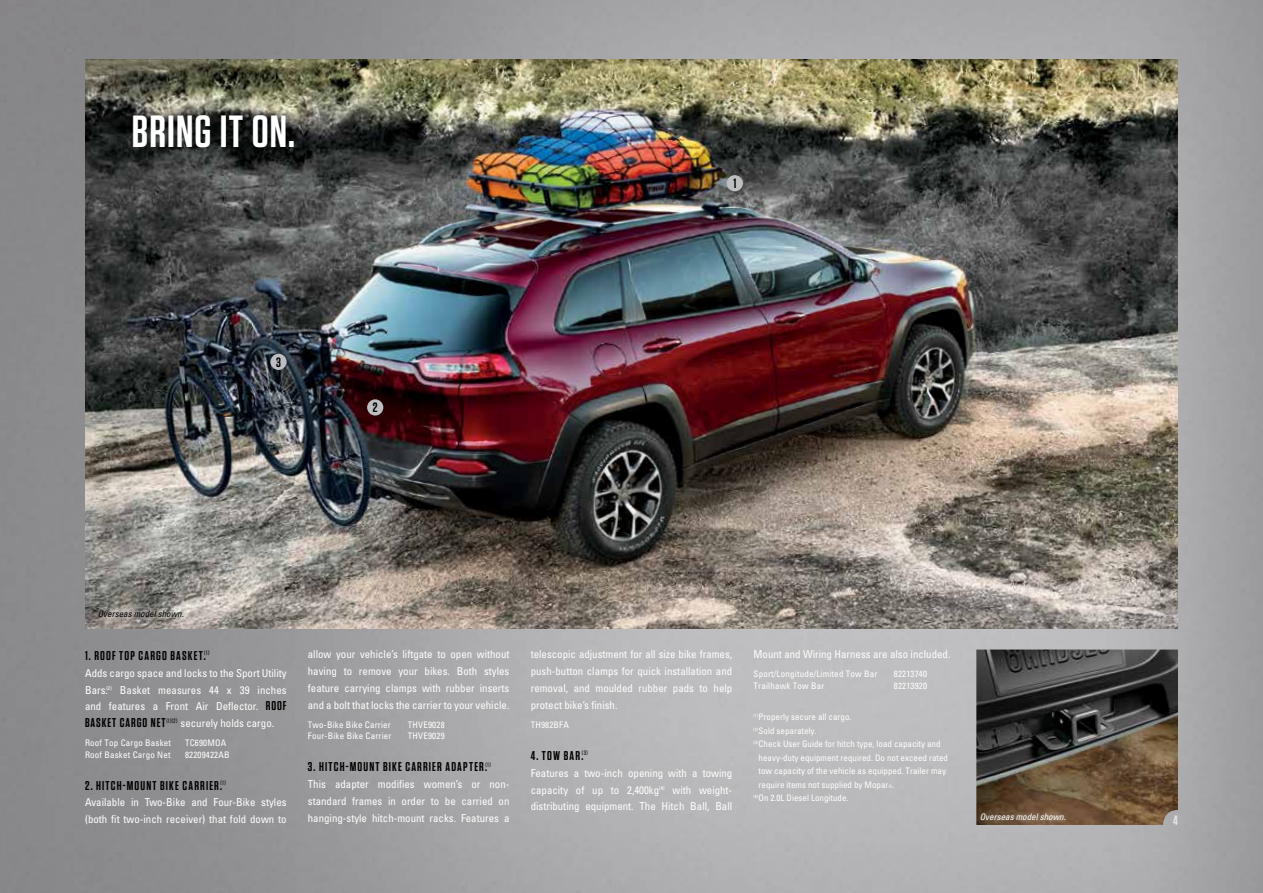
<style>
.page{position:relative;width:1263px;height:893px;background:#fff}
.page>*{position:absolute;margin:0;border:0;box-sizing:border-box;transform-origin:0 0}
.t1{font:600 45px "Tungsten";color:#fff}
.t2{font:600 13.5px "Tungsten";color:#000}
.t3{font:600 13.5px "Tungsten";color:#e6e7e8}
.t4{font:600 12.75px "Tungsten";letter-spacing:.09em;color:#000}
.t5{font:condensed 10.8px/17px "Univers";color:#fff;text-align:justify}
.t6{font:condensed 9px "Univers";color:#fff}
.t7{font:condensed 9px "Univers";letter-spacing:.02em;color:#fff}
.t8{font:italic condensed 9px "Univers";color:#000}
.t9{font:italic condensed 9px "Univers";color:#fff}
.s1{font-family:"Tungsten";font-weight:600;font-stretch:normal;font-size:12.75px;color:#000}
.s2{font-size:4.5px}
</style>
<div class="page">
<img style="left:0;top:0;width:1263px;height:893px">
<img style="left:85px;top:60px;width:1093px;height:568px">
<img style="left:976px;top:649px;width:202px;height:176px">
<div style="left:727px;top:175px;width:16px;height:16px;background:#bcbec0;border-radius:50%"></div>
<div style="left:367px;top:399px;width:16px;height:17px;background:#bcbec0;border-radius:50%"></div>
<div style="left:270px;top:354px;width:17px;height:16px;background:#bcbec0;border-radius:50%"></div>
<div style="left:89px;top:602px;width:103px;height:24px;background:#fff;opacity:.75"></div>
<div style="left:971px;top:805px;width:102px;height:24px;background:#fff;opacity:.75"></div>
<h1 class="t1" style="left:132px;top:108px;width:165px">BRING ITON.</h1>
<p class="t2" style="left:276px;top:355px;width:6px">3</p>
<p class="t2" style="left:373px;top:401px;width:6px">2</p>
<p class="t2" style="left:733px;top:176px;width:4px">1</p>
<p class="t8" style="left:98px;top:608px;width:87px">Overseas model shown.</p>
<p class="t4" style="left:85px;top:649px;width:66px">1. ROOF TOP CARGO</p>
<p class="t4" style="left:170px;top:649px;width:40px">BASKET.<sup>(1)</sup></p>
<p class="t5" style="left:85px;top:664px;width:203px">Adds cargo space and locks to the Sport Utility Bars.<sup>(2)</sup> Basket measures 44 x 39 inches and features a Front Air Deflector. <span class="s1">ROOF</span></p>
<p class="t4" style="left:85px;top:716px;width:42px">BASKET CARGO</p>
<p class="t5" style="left:151px;top:715px;width:125px"><span class="s1">NET</span> <sup>(1)(2)</sup> securely holds cargo.</p>
<p class="t7" style="left:85px;top:737px;width:88px">Roof Top Cargo Basket</p>
<p class="t7" style="left:185px;top:737px;width:43px">TC690MOA</p>
<p class="t7" style="left:85px;top:749px;width:87px">Roof Basket Cargo Net</p>
<p class="t7" style="left:185px;top:749px;width:46px">82209422AB</p>
<p class="t4" style="left:85px;top:778px;width:142px">2. HITCH-MOUNT BIKE CARRIER.<sup>(1)</sup></p>
<p class="t5" style="left:85px;top:794px;width:203px">Available in Two-Bike and Four-Bike styles (both fit two-inch receiver) that fold down to</p>
<p class="t5" style="left:308px;top:646px;width:203px">allow your vehicle’s liftgate to open without having to remove your bikes. Both styles feature carrying clamps with rubber inserts and a bolt that locks the carrier to your vehicle.</p>
<p class="t7" style="left:308px;top:719px;width:85px">Two-Bike Bike Carrier</p>
<p class="t7" style="left:408px;top:719px;width:38px">THVE9028</p>
<p class="t7" style="left:308px;top:730px;width:85px">Four-Bike Bike Carrier</p>
<p class="t7" style="left:408px;top:730px;width:38px">THVE9029</p>
<p class="t4" style="left:308px;top:760px;width:57px">3. HITCH-MOUNT</p>
<p class="t4" style="left:383px;top:760px;width:109px">BIKE CARRIER ADAPTER.<sup>(1)</sup></p>
<p class="t5" style="left:308px;top:776px;width:203px">This adapter modifies women’s or non&shy;standard frames in order to be carried on hanging-style hitch-mount racks. Features a</p>
<p class="t5" style="left:531px;top:646px;width:203px">telescopic adjustment for all size bike frames, push-button clamps for quick installation and removal, and moulded rubber pads to help protect bike’s finish.</p>
<p class="t7" style="left:531px;top:719px;width:40px">TH982BFA</p>
<p class="t4" style="left:531px;top:749px;width:59px">4. TOW BAR.<sup>(3)</sup></p>
<p class="t5" style="left:531px;top:764px;width:203px">Features a two-inch opening with a towing capacity of up to 2,400kg<sup>(4)</sup> with weight&shy;distributing equipment. The Hitch Ball, Ball</p>
<p class="t5" style="left:753px;top:646px;width:198px">Mount and Wiring Harness are also included.</p>
<p class="t7" style="left:753px;top:668px;width:125px">Sport/Longitude/Limited Tow Bar</p>
<p class="t7" style="left:894px;top:668px;width:35px">82213740</p>
<p class="t7" style="left:753px;top:680px;width:72px">Trailhawk Tow Bar</p>
<p class="t7" style="left:894px;top:680px;width:35px">82213920</p>
<p class="t6" style="left:753px;top:711px;width:100px"><sup>(1)</sup> Properly secure all cargo.</p>
<p class="t6" style="left:753px;top:725px;width:65px"><sup>(2)</sup> Sold separately.</p>
<p class="t6" style="left:753px;top:738px;width:189px"><sup>(3)</sup> Check User Guide for hitch type, load capacity and</p>
<p class="t6" style="left:759px;top:752px;width:191px">heavy-duty equipment required. Do not exceed rated</p>
<p class="t6" style="left:759px;top:765px;width:189px">tow capacity of the vehicle as equipped. Trailer may</p>
<p class="t6" style="left:759px;top:779px;width:137px">require items not supplied by Mopar<span class="s2">®</span>.</p>
<p class="t6" style="left:753px;top:792px;width:97px"><sup>(4)</sup> On 2.0L Diesel Longitude.</p>
<p class="t9" style="left:980px;top:811px;width:87px">Overseas model shown.</p>
<p class="t3" style="left:1173px;top:813px;width:6px">4</p>
</div>
